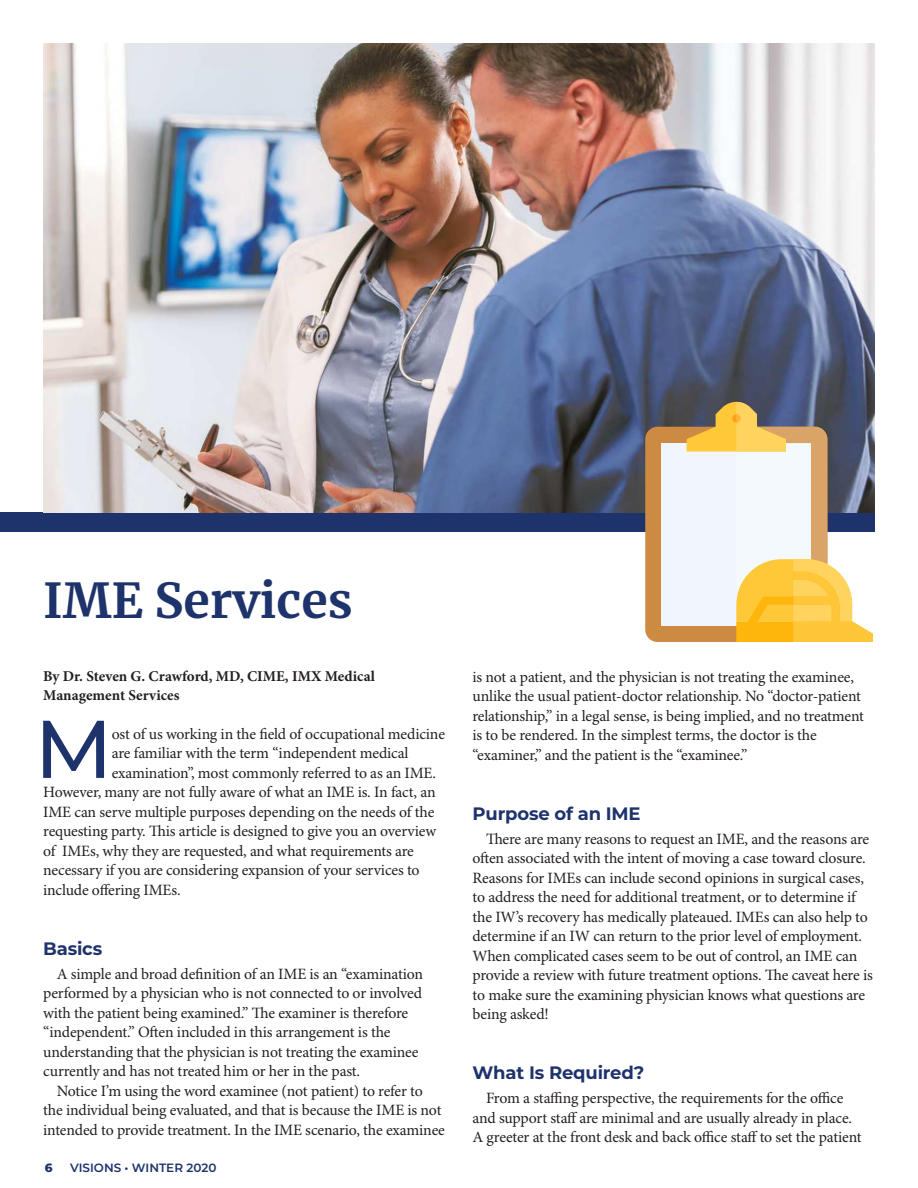
<style>
.page{position:relative;width:918px;height:1188px;background:#fff}
.page>*{position:absolute;margin:0;border:0;box-sizing:border-box;transform-origin:0 0}
.t1{font:500 81.6px "Montserrat";color:#1e336c}
.t2{font:700 48px "Merriweather";color:#1e336c}
.t3{font:700 18px "Montserrat";letter-spacing:-.01em;color:#1e336c}
.t4{font:15.75px/19.5px "Minion Pro";letter-spacing:-.01em;color:#241f1f}
.t5{font:700 15px/18.8px "Minion Pro";color:#241f1f}
.t6{font:600 12px "Montserrat";color:#1e336c}
.t7{font:800 12px "Montserrat";color:#1e336c}
</style>
<div class="page">
<div style="left:0;top:513px;width:875px;height:19px;background:#1e336c"></div>
<img style="left:43px;top:43px;width:832px;height:470px">
<svg style="left:645px;top:402px;width:228px;height:240px"></svg>
<h2 class="t2" style="left:43px;top:574px;width:311px">IME Services</h2>
<p class="t5" style="left:43px;top:668px;width:333px">By Dr. Steven G. Crawford, MD, CIME, IMX Medical<br>Management Services</p>
<h1 class="t1" style="left:35px;top:702px;width:79px">M</h1>
<p class="t4" style="left:112px;top:726px;width:335px">ost of us working in the field of occupational medicine</p>
<p class="t4" style="left:112px;top:745px;width:298px">are familiar with the term “independent medical</p>
<p class="t4" style="left:112px;top:765px;width:326px">examination”, most commonly referred to as an IME.</p>
<p class="t4" style="left:43px;top:784px;width:394px">However, many are not fully aware of what an IME is. In fact, an</p>
<p class="t4" style="left:43px;top:804px;width:393px">IME can serve multiple purposes depending on the needs of the</p>
<p class="t4" style="left:43px;top:823px;width:395px">requesting party. This article is designed to give you an overview</p>
<p class="t4" style="left:43px;top:843px;width:372px">of IMEs, why they are requested, and what requirements are</p>
<p class="t4" style="left:43px;top:862px;width:378px">necessary if you are considering expansion of your services to</p>
<p class="t4" style="left:43px;top:882px;width:139px">include offering IMEs.</p>
<p class="t3" style="left:43px;top:941px;width:61px">Basics</p>
<p class="t4" style="left:43px;top:966px;width:381px;text-indent:14px">A simple and broad definition of an IME is an “examination performed by a physician who is not connected to or involved with the patient being examined.” The examiner is therefore “independent.” Often included in this arrangement is the understanding that the physician is not treating the examinee currently and has not treated him or her in the past.</p>
<p class="t4" style="left:43px;top:1083px;width:403px;text-align:center">Notice I’m using the word examinee (not patient) to refer to<br>the individual being evaluated, and that is because the IME is not intended to provide treatment. In the IME scenario, the examinee</p>
<p class="t7" style="left:45px;top:1161px;width:9px">6</p>
<p class="t6" style="left:70px;top:1161px;width:148px">VISIONS • WINTER 2020</p>
<p class="t4" style="left:472px;top:668px;width:393px">is not a patient, and the physician is not treating the examinee, unlike the usual patient-doctor relationship. No “doctor-patient relationship,” in a legal sense, is being implied, and no treatment is to be rendered. In the simplest terms, the doctor is the “examiner,” and the patient is the “examinee.”</p>
<p class="t3" style="left:472px;top:806px;width:170px">Purpose of an IME</p>
<p class="t4" style="left:472px;top:830px;width:402px;text-indent:14px">There are many reasons to request an IME, and the reasons are often associated with the intent of moving a case toward closure.<br>Reasons for IMEs can include second opinions in surgical cases, to address the need for additional treatment, or to determine if the IW’s recovery has medically plateaued. IMEs can also help to determine if an IW can return to the prior level of employment.<br>When complicated cases seem to be out of control, an IME can provide a review with future treatment options. The caveat here is to make sure the examining physician knows what questions are being asked!</p>
<p class="t3" style="left:472px;top:1065px;width:173px">What Is Required?</p>
<p class="t4" style="left:472px;top:1090px;width:391px;text-indent:14px">From a staffing perspective, the requirements for the office and support staff are minimal and are usually already in place.<br>A greeter at the front desk and back office staff to set the patient</p>
</div>
